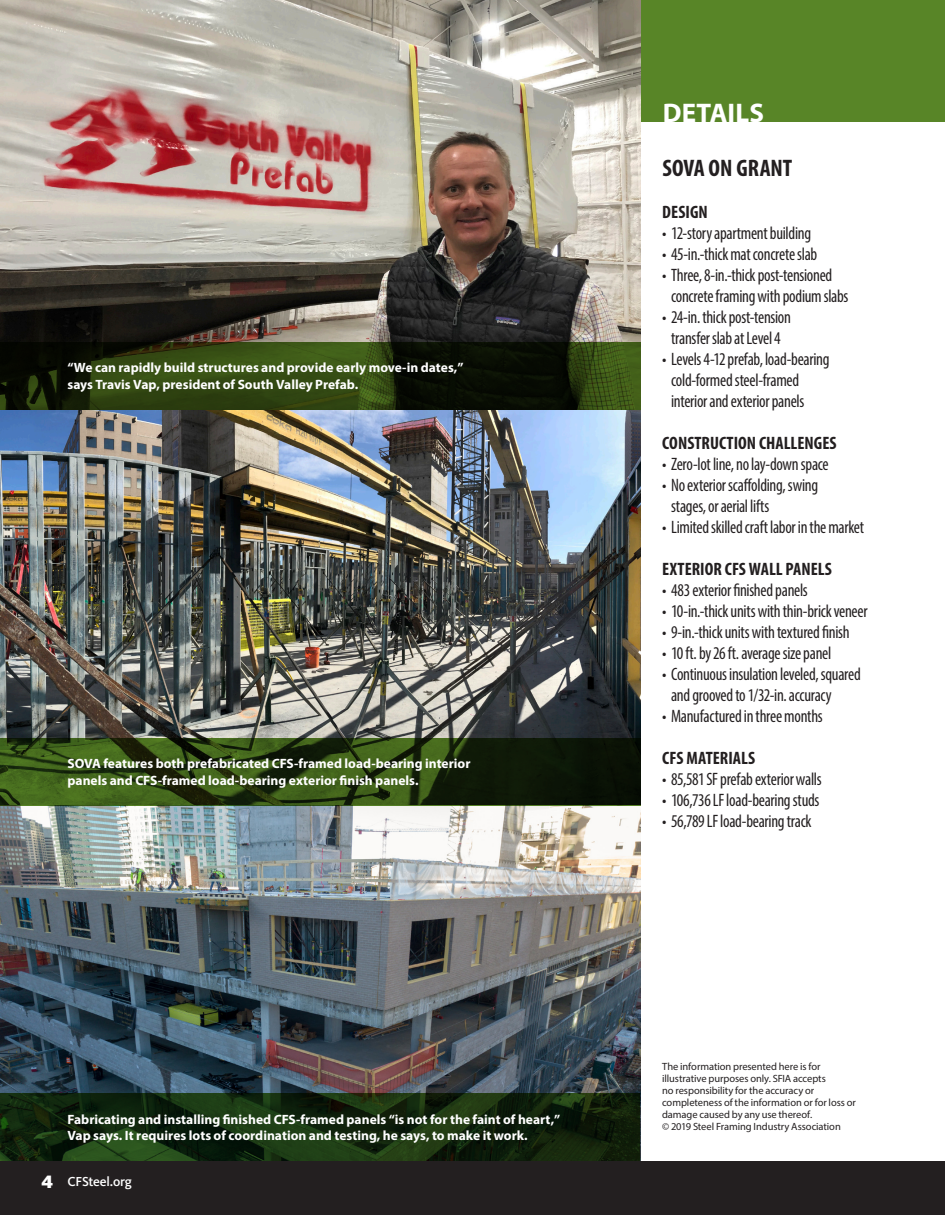
<style>
.page{position:relative;width:945px;height:1215px;background:#fff}
.page>*{position:absolute;margin:0;border:0;box-sizing:border-box;transform-origin:0 0}
.t1{font:700 27px "Myriad Pro";letter-spacing:.01em;color:#fff}
.t2{font:700 condensed 24px "Myriad Pro";color:#231f20}
.t3{font:condensed 18px/21px "Myriad Pro";letter-spacing:-.015em;color:#231f20;scale:.94 1}
.t4{font:700 condensed 18px "Myriad Pro";color:#231f20}
.t5{font:700 13.5px/16.5px "Myriad Pro";color:#fff}
.t6{font:500 13.5px "Kievit";letter-spacing:-.015em;color:#fff}
.t7{font:10.5px/12px "Myriad Pro";letter-spacing:-.01em;color:#231f20}
.s1{font-family:"Akzidenz Grotesk BE Super";font-weight:400;font-size:18px}
</style>
<div class="page">
<div style="left:640px;top:0;width:305px;height:122px;background:#588527"></div>
<hr style="left:640px;top:0;width:1px;height:1215px;background:#231f20">
<div style="left:0;top:1161px;width:945px;height:54px;background:#231f20"></div>
<img style="left:0;top:0;width:640px;height:1094px">
<svg style="left:0;top:1094px;width:640px;height:67px;background:#14290e"></svg>
<svg style="left:0;top:738px;width:640px;height:68px;background:#283d11"></svg>
<svg style="left:0;top:342px;width:640px;height:68px;background:#22300c"></svg>
<p class="t5" style="left:68px;top:359px;width:397px">“We can rapidly build structures and provide early move-in dates,” says Travis Vap, president of South Valley Prefab.</p>
<p class="t5" style="left:68px;top:755px;width:405px">SOVA features both prefabricated CFS-framed load-bearing interior panels and CFS-framed load-bearing exterior finish panels.</p>
<p class="t5" style="left:68px;top:1110px;width:494px">Fabricating and installing finished CFS-framed panels “is not for the faint of heart,”<br>Vap says. It requires lots of coordination and testing, he says, to make it work.</p>
<p class="t6" style="left:41px;top:1173px;width:92px"><span class="s1">4</span> CFSteel.org</p>
<h1 class="t1" style="left:663px;top:96px;width:103px">DETAILS</h1>
<h2 class="t2" style="left:662px;top:153px;width:132px">SOVA ON GRANT</h2>
<p class="t4" style="left:662px;top:200px;width:47px">DESIGN</p>
<p class="t3" style="left:662px;top:222px;width:160px">• 12-story apartment building</p>
<p class="t3" style="left:662px;top:243px;width:167px">• 45-in.-thick mat concrete slab</p>
<p class="t3" style="left:671px;top:264px;width:190px;text-indent:-9px">• Three, 8-in.-thick post-tensioned concrete framing with podium slabs</p>
<p class="t3" style="left:662px;top:306px;width:139px;text-align:center">• 24-in. thick post-tension transfer slab at Level 4</p>
<p class="t3" style="left:671px;top:348px;width:170px;text-indent:-9px">• Levels 4-12 prefab, load-bearing cold-formed steel-framed interior and exterior panels</p>
<p class="t4" style="left:662px;top:431px;width:176px">CONSTRUCTION CHALLENGES</p>
<p class="t3" style="left:662px;top:453px;width:179px">• Zero-lot line, no lay-down space</p>
<p class="t3" style="left:671px;top:474px;width:158px;text-indent:-9px">• No exterior scaffolding, swing stages, or aerial lifts</p>
<p class="t3" style="left:662px;top:516px;width:216px">• Limited skilled craft labor in the market</p>
<p class="t4" style="left:662px;top:557px;width:171px">EXTERIOR CFS WALL PANELS</p>
<p class="t3" style="left:662px;top:579px;width:157px">• 483 exterior finished panels</p>
<p class="t3" style="left:662px;top:600px;width:220px">• 10-in.-thick units with thin-brick veneer</p>
<p class="t3" style="left:662px;top:621px;width:201px">• 9-in.-thick units with textured finish</p>
<p class="t3" style="left:662px;top:642px;width:182px">• 10 ft. by 26 ft. average size panel</p>
<p class="t3" style="left:671px;top:663px;width:203px;text-indent:-9px">• Continuous insulation leveled, squared and grooved to 1/32-in. accuracy</p>
<p class="t3" style="left:662px;top:705px;width:172px">• Manufactured in three months</p>
<p class="t4" style="left:662px;top:746px;width:94px">CFS MATERIALS</p>
<p class="t3" style="left:662px;top:768px;width:171px">• 85,581 SF prefab exterior walls</p>
<p class="t3" style="left:662px;top:789px;width:169px">• 106,736 LF load-bearing studs</p>
<p class="t3" style="left:662px;top:810px;width:160px">• 56,789 LF load-bearing track</p>
<p class="t7" style="left:662px;top:1060px;width:195px">The information presented here is for illustrative purposes only. SFIA accepts<br>no responsibility for the accuracy or completeness of the information or for loss or damage caused by any use thereof.<br>© 2019 Steel Framing Industry Association</p>
</div>
